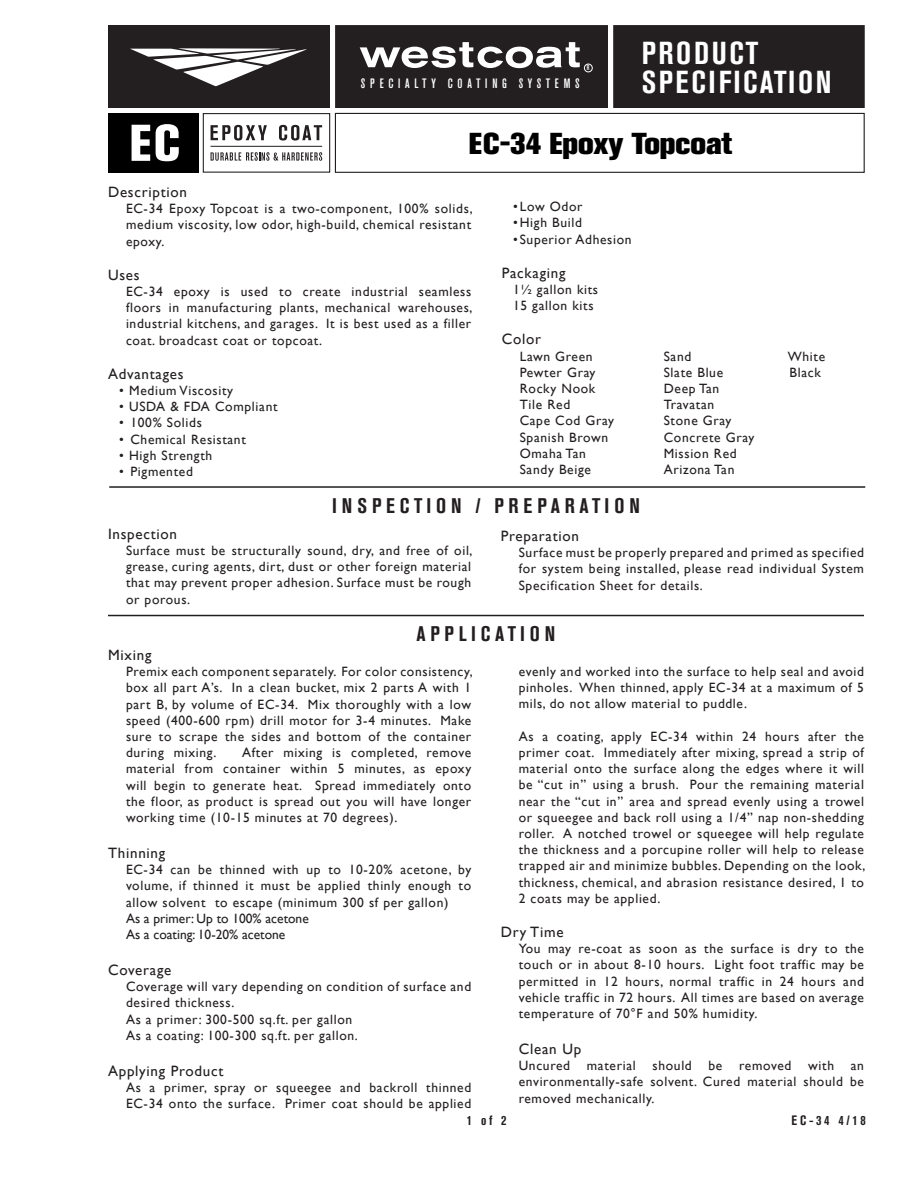
<style>
.page{position:relative;width:918px;height:1188px;background:#fff}
.page>*{position:absolute;margin:0;border:0;box-sizing:border-box;transform-origin:0 0}
.t1{font:700 condensed 31.5px "Akzidenz Grotesk BE";letter-spacing:.085em;color:#fff}
.t2{font:800 30px "Akzidenz Grotesk BE";color:#000}
.t3{font:700 condensed 21px "Akzidenz Grotesk BE";letter-spacing:.22em;color:#231f20}
.t4{font:15px "Gill Sans";letter-spacing:.05em;color:#231f20}
.t5{font:13.5px/16.2px "Gill Sans";letter-spacing:.05em;color:#231f20;text-align:justify}
.t6{font:13.5px "Gill Sans";color:#231f20}
.t7{font:500 condensed 13.5px "Akzidenz Grotesk BE";letter-spacing:.355em;color:#fff}
.t8{font:700 condensed 13.5px "Akzidenz Grotesk BE";letter-spacing:.2em;color:#231f20}
.t9{font:500 condensed 7.5px "Akzidenz Grotesk BE";color:#fff}
</style>
<div class="page">
<hr style="left:109px;top:486px;width:756px;height:2px;background:#231f20">
<hr style="left:108px;top:615px;width:756px;height:1px;background:#231f20">
<div style="left:615px;top:27px;width:248px;height:79px;background:#231f20"></div>
<div style="left:613px;top:25px;width:252px;height:83px;border:3px solid #231f20"></div>
<div style="left:335px;top:113px;width:530px;height:60px;border:1px solid #231f20"></div>
<div style="left:108px;top:25px;width:221px;height:83px;background:#231f20"></div>
<svg style="left:130px;top:48px;width:177px;height:38px"></svg>
<svg style="left:335px;top:25px;width:272px;height:83px;background:#3b3839"></svg>
<div style="left:108px;top:113px;width:91px;height:60px;background:#000"></div>
<div style="left:203px;top:113px;width:127px;height:60px;border:1px solid #231f20"></div>
<svg style="left:132px;top:125px;width:18px;height:36px"></svg>
<svg style="left:156px;top:124px;width:23px;height:37px"></svg>
<svg style="left:211px;top:125px;width:56px;height:16px"></svg>
<svg style="left:279px;top:125px;width:43px;height:16px"></svg>
<svg style="left:211px;top:152px;width:111px;height:9px"></svg>
<hr style="left:211px;top:146px;width:111px;height:1px;background:#231f20">
<p class="t1" style="left:642px;top:35px;width:118px">PRODUCT</p>
<p class="t1" style="left:642px;top:64px;width:191px">SPECIFICATION</p>
<p class="t2" style="left:469px;top:126px;width:265px">EC-34 Epoxy Topcoat</p>
<p class="t9" style="left:587px;top:64px;width:4px">R</p>
<p class="t7" style="left:361px;top:76px;width:220px">SPECIALTY COATING SYSTEMS</p>
<p class="t4" style="left:108px;top:183px;width:81px">Description</p>
<p class="t5" style="left:126px;top:201px;width:348px">EC-34 Epoxy Topcoat is a two-component, 100% solids, medium viscosity, low odor, high-build, chemical resistant epoxy.</p>
<p class="t4" style="left:108px;top:266px;width:33px">Uses</p>
<p class="t5" style="left:126px;top:283px;width:348px">EC-34 epoxy is used to create industrial seamless floors in manufacturing plants, mechanical warehouses, industrial kitchens, and garages. It is best used as a filler coat. broadcast coat or topcoat.</p>
<p class="t4" style="left:108px;top:365px;width:77px">Advantages</p>
<p class="t5" style="left:119px;top:382px;width:115px">• Medium Viscosity</p>
<p class="t5" style="left:119px;top:399px;width:160px">• USDA &amp; FDA Compliant</p>
<p class="t5" style="left:119px;top:415px;width:84px">• 100% Solids</p>
<p class="t5" style="left:119px;top:431px;width:128px">• Chemical Resistant</p>
<p class="t5" style="left:119px;top:447px;width:95px">• High Strength</p>
<p class="t5" style="left:119px;top:463px;width:75px">• Pigmented</p>
<p class="t5" style="left:513px;top:198px;width:71px">•Low Odor</p>
<p class="t5" style="left:513px;top:215px;width:71px">•High Build</p>
<p class="t5" style="left:513px;top:231px;width:120px">•Superior Adhesion</p>
<p class="t4" style="left:502px;top:264px;width:65px">Packaging</p>
<p class="t5" style="left:513px;top:281px;width:87px">1½ gallon kits</p>
<p class="t5" style="left:513px;top:297px;width:82px">15 gallon kits</p>
<p class="t4" style="left:502px;top:330px;width:41px">Color</p>
<p class="t5" style="left:520px;top:348px;width:74px">Lawn Green</p>
<p class="t5" style="left:664px;top:348px;width:29px">Sand</p>
<p class="t5" style="left:788px;top:348px;width:39px">White</p>
<p class="t5" style="left:520px;top:364px;width:77px">Pewter Gray</p>
<p class="t5" style="left:664px;top:364px;width:61px">Slate Blue</p>
<p class="t5" style="left:789px;top:364px;width:33px">Black</p>
<p class="t5" style="left:520px;top:380px;width:77px">Rocky Nook</p>
<p class="t5" style="left:664px;top:380px;width:57px">Deep Tan</p>
<p class="t5" style="left:520px;top:396px;width:52px">Tile Red</p>
<p class="t5" style="left:664px;top:396px;width:52px">Travatan</p>
<p class="t5" style="left:520px;top:413px;width:96px">Cape Cod Gray</p>
<p class="t5" style="left:664px;top:413px;width:69px">Stone Gray</p>
<p class="t5" style="left:520px;top:429px;width:90px">Spanish Brown</p>
<p class="t5" style="left:664px;top:429px;width:92px">Concrete Gray</p>
<p class="t5" style="left:520px;top:445px;width:68px">Omaha Tan</p>
<p class="t5" style="left:664px;top:445px;width:75px">Mission Red</p>
<p class="t5" style="left:520px;top:461px;width:73px">Sandy Beige</p>
<p class="t5" style="left:664px;top:461px;width:72px">Arizona Tan</p>
<p class="t3" style="left:332px;top:494px;width:309px">INSPECTION / PREPARATION</p>
<p class="t4" style="left:108px;top:525px;width:71px">Inspection</p>
<p class="t5" style="left:126px;top:542px;width:348px">Surface must be structurally sound, dry, and free of oil, grease, curing agents, dirt, dust or other foreign material that may prevent proper adhesion. Surface must be rough or porous.</p>
<p class="t4" style="left:501px;top:527px;width:80px">Preparation</p>
<p class="t5" style="left:519px;top:544px;width:347px">Surface must be properly prepared and primed as specified for system being installed, please read individual System Specification Sheet for details.</p>
<p class="t3" style="left:417px;top:622px;width:140px">APPLICATION</p>
<p class="t4" style="left:108px;top:646px;width:45px">Mixing</p>
<p class="t5" style="left:126px;top:663px;width:348px">Premix each component separately. For color consistency, box all part A’s. In a clean bucket, mix 2 parts A with 1 part B, by volume of EC-34. Mix thoroughly with a low speed (400-600 rpm) drill motor for 3-4 minutes. Make sure to scrape the sides and bottom of the container during mixing.</p>
<p class="t5" style="left:126px;top:744px;width:347px;text-indent:116px">After mixing is completed, remove material from container within 5 minutes, as epoxy will begin to generate heat. Spread immediately onto the floor, as product is spread out you will have longer working time (10-15 minutes at 70 degrees).</p>
<p class="t4" style="left:108px;top:844px;width:59px">Thinning</p>
<p class="t5" style="left:126px;top:861px;width:347px">EC-34 can be thinned with up to 10-20% acetone, by volume, if thinned it must be applied thinly enough to allow solvent to escape (minimum 300 sf per gallon)</p>
<p class="t6" style="left:126px;top:910px;width:184px">As a primer: Up to 100% acetone</p>
<p class="t6" style="left:126px;top:927px;width:161px">As a coating: 10-20% acetone</p>
<p class="t4" style="left:108px;top:961px;width:65px">Coverage</p>
<p class="t5" style="left:126px;top:978px;width:347px">Coverage will vary depending on condition of surface and desired thickness.</p>
<p class="t5" style="left:126px;top:1011px;width:228px">As a primer: 300-500 sq.ft. per gallon</p>
<p class="t5" style="left:126px;top:1027px;width:233px">As a coating: 100-300 sq.ft. per gallon.</p>
<p class="t4" style="left:108px;top:1062px;width:117px">Applying Product</p>
<p class="t5" style="left:126px;top:1079px;width:347px">As a primer, spray or squeegee and backroll thinned<br>EC-34 onto the surface. Primer coat should be applied</p>
<p class="t5" style="left:519px;top:663px;width:347px">evenly and worked into the surface to help seal and avoid pinholes. When thinned, apply EC-34 at a maximum of 5 mils, do not allow material to puddle.</p>
<p class="t5" style="left:519px;top:728px;width:348px">As a coating, apply EC-34 within 24 hours after the primer coat. Immediately after mixing, spread a strip of material onto the surface along the edges where it will be “cut in” using a brush. Pour the remaining material near the “cut in” area and spread evenly using a trowel or squeegee and back roll using a 1/4” nap non-shedding roller. A notched trowel or squeegee will help regulate the thickness and a porcupine roller will help to release trapped air and minimize bubbles. Depending on the look, thickness, chemical, and abrasion resistance desired, 1 to 2 coats may be applied.</p>
<p class="t4" style="left:501px;top:923px;width:64px">Dry Time</p>
<p class="t5" style="left:519px;top:940px;width:347px">You may re-coat as soon as the surface is dry to the touch or in about 8-10 hours. Light foot traffic may be permitted in 12 hours, normal traffic in 24 hours and vehicle traffic in 72 hours. All times are based on average temperature of 70°F and 50% humidity.</p>
<p class="t4" style="left:519px;top:1040px;width:64px">Clean Up</p>
<p class="t5" style="left:519px;top:1057px;width:347px">Uncured material should be removed with an environmentally-safe solvent. Cured material should be removed mechanically.</p>
<p class="t8" style="left:467px;top:1112px;width:41px">1 of 2</p>
<p class="t8" style="left:791px;top:1112px;width:76px">EC-34 4/18</p>
</div>
